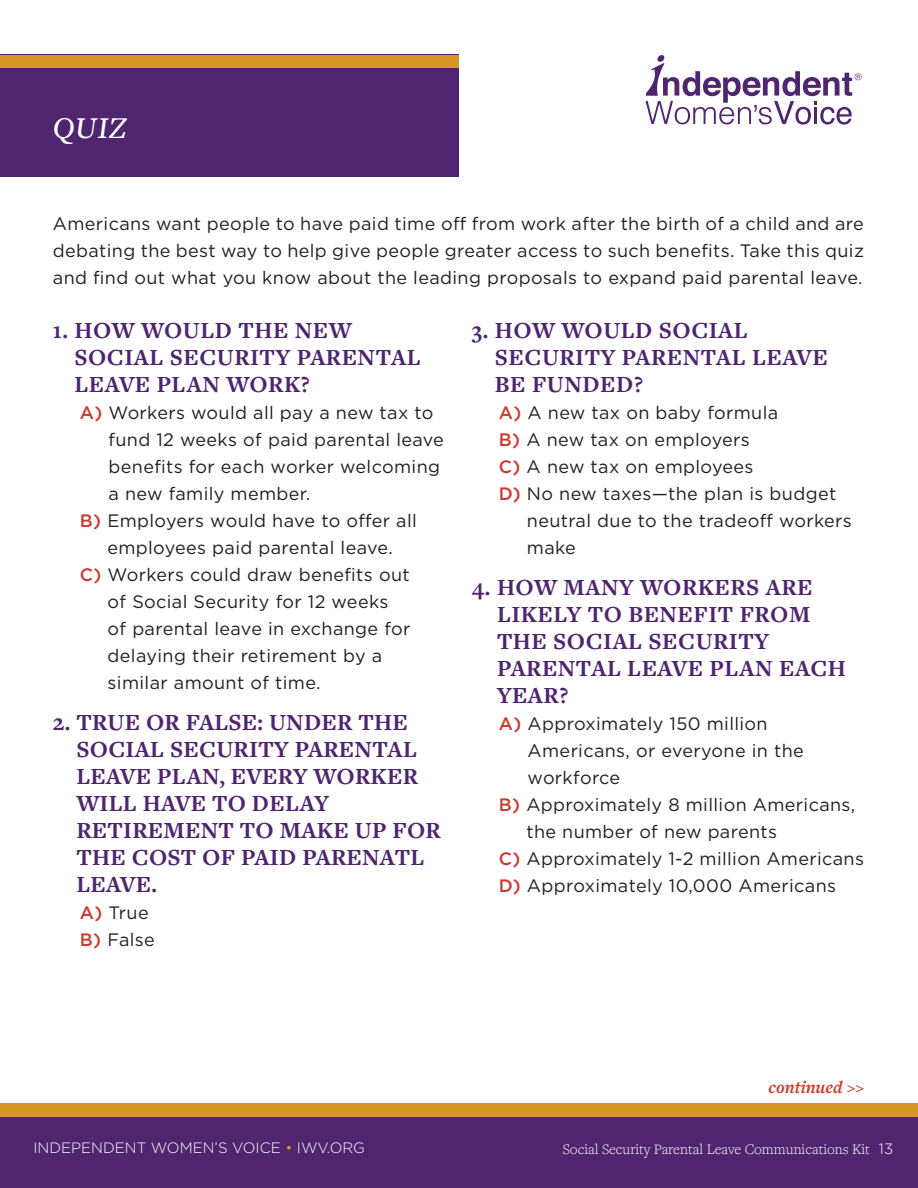
<style>
.page{position:relative;width:918px;height:1188px;background:#fff}
.page>*{position:absolute;margin:0;border:0;box-sizing:border-box;transform-origin:0 0}
.t1{font:italic 500 31.5px "Freight Text Pro";color:#fff}
.Regular_Copy{font:700 24px/27px "Freight Text Pro";letter-spacing:.01em;color:#4f256f}
.SUB_Header{font:700 24px/27px "Freight Text Pro";letter-spacing:.02em;color:#4f256f}
.Regular_Copy-2{font:18px/27px "Gotham";letter-spacing:.02em;color:#231f20}
.Regular_Copy-3{font:italic 700 18px "Freight Text Pro";color:#cb3a2f}
.t2{font:300 15px "Freight Text Pro";color:#fff}
.t3{font:300 15px "Gotham";color:#fff}
.s1{font-weight:500;color:#cb3a2f}
.s2{color:#d89626}
.s3{font-family:"Gotham"}
</style>
<div class="page">
<svg style="left:646px;top:55px;width:216px;height:70px"></svg>
<div style="left:0;top:1115px;width:918px;height:73px;background:#4f256f"></div>
<div style="left:0;top:1103px;width:918px;height:14px;background:#d89626"></div>
<div style="left:0;top:55px;width:459px;height:122px;background:#4f256f"></div>
<div style="left:0;top:55px;width:459px;height:13px;background:#d89626"></div>
<p class="t1" style="left:53px;top:107px;width:75px">QUIZ</p>
<p class="Regular_Copy-2" style="left:53px;top:210px;width:813px;text-align:justify">Americans want people to have paid time off from work after the birth of a child and are debating the best way to help give people greater access to such benefits. Take this quiz and find out what you know about the leading proposals to expand paid parental leave.</p>
<p class="SUB_Header" style="left:75px;top:316px;width:348px;text-indent:-22px">1. HOW WOULD THE NEW<br>SOCIAL SECURITY PARENTAL<br>LEAVE PLAN WORK?</p>
<p class="Regular_Copy-2" style="left:109px;top:399px;width:337px;text-indent:-29px"><span class="s1">A)</span> Workers would all pay a new tax to fund 12 weeks of paid parental leave benefits for each worker welcoming a new family member.</p>
<p class="Regular_Copy-2" style="left:80px;top:507px;width:338px;text-align:center"><span class="s1">B)</span> Employers would have to offer all employees paid parental leave.</p>
<p class="Regular_Copy-2" style="left:108px;top:561px;width:304px;text-indent:-28px"><span class="s1">C)</span> Workers could draw benefits out of Social Security for 12 weeks of parental leave in exchange for delaying their retirement by a similar amount of time.</p>
<p class="Regular_Copy" style="left:76px;top:708px;width:366px;text-indent:-23px">2. TRUE OR FALSE: UNDER THE<br>SOCIAL SECURITY PARENTAL<br>LEAVE PLAN, EVERY WORKER<br>WILL HAVE TO DELAY<br>RETIREMENT TO MAKE UP FOR<br>THE COST OF PAID PARENATL<br>LEAVE.</p>
<p class="Regular_Copy-2" style="left:80px;top:899px;width:70px"><span class="s1">A)</span> True</p>
<p class="Regular_Copy-2" style="left:80px;top:926px;width:76px"><span class="s1">B)</span> False</p>
<p class="Regular_Copy" style="left:495px;top:316px;width:334px;text-indent:-23px">3. HOW WOULD SOCIAL<br>SECURITY PARENTAL LEAVE<br>BE FUNDED?</p>
<p class="Regular_Copy-2" style="left:499px;top:399px;width:281px"><span class="s1">A)</span> A new tax on baby formula</p>
<p class="Regular_Copy-2" style="left:499px;top:426px;width:252px"><span class="s1">B)</span> A new tax on employers</p>
<p class="Regular_Copy-2" style="left:499px;top:453px;width:256px"><span class="s1">C)</span> A new tax on employees</p>
<p class="Regular_Copy-2" style="left:527px;top:480px;width:326px;text-indent:-28px"><span class="s1">D)</span> No new taxes—the plan is budget neutral due to the tradeoff workers make</p>
<p class="Regular_Copy" style="left:497px;top:573px;width:351px;text-indent:-25px">4. HOW MANY WORKERS ARE<br>LIKELY TO BENEFIT FROM<br>THE SOCIAL SECURITY<br>PARENTAL LEAVE PLAN EACH<br>YEAR?</p>
<p class="Regular_Copy-2" style="left:528px;top:710px;width:278px;text-indent:-29px"><span class="s1">A)</span> Approximately 150 million<br>Americans, or everyone in the workforce</p>
<p class="Regular_Copy-2" style="left:526px;top:791px;width:330px;text-indent:-27px"><span class="s1">B)</span> Approximately 8 million Americans, the number of new parents</p>
<p class="Regular_Copy-2" style="left:499px;top:845px;width:367px"><span class="s1">C)</span> Approximately 1-2 million Americans</p>
<p class="Regular_Copy-2" style="left:499px;top:872px;width:339px"><span class="s1">D)</span> Approximately 10,000 Americans</p>
<p class="Regular_Copy-3" style="left:768px;top:1075px;width:97px">continued &gt;&gt;</p>
<p class="t3" style="left:33px;top:1138px;width:333px">INDEPENDENT WOMEN’S VOICE <span class="s2">•</span> IWV.ORG</p>
<p class="t2" style="left:563px;top:1139px;width:332px">Social Security Parental Leave Communications Kit <span class="s3">13</span></p>
</div>
